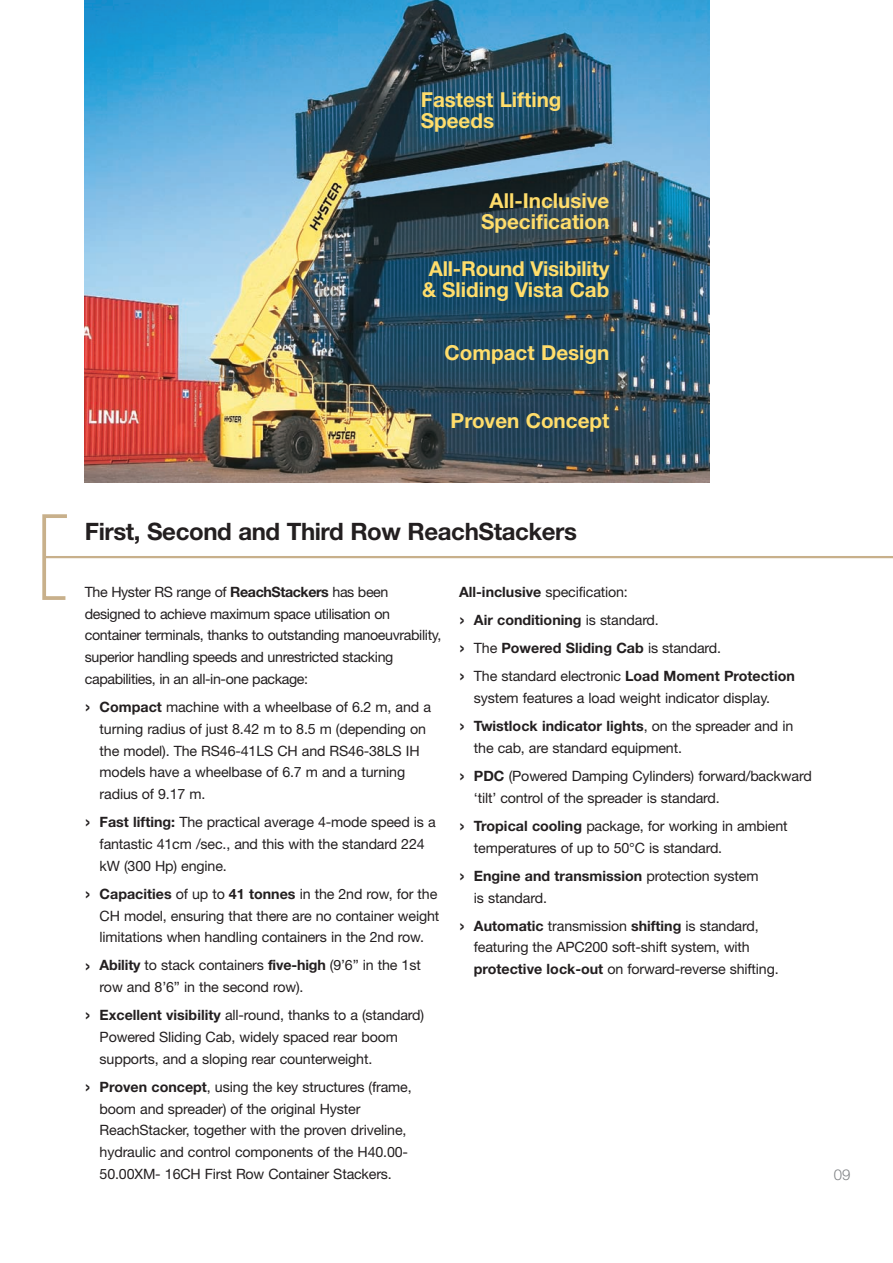
<style>
.page{position:relative;width:893px;height:1263px;background:#fff}
.page>*{position:absolute;margin:0;border:0;box-sizing:border-box;transform-origin:0 0}
.t1{font:700 24px "Helvetica Neue";letter-spacing:-.015em;color:#231f20}
.t2{font:700 20.7px/21px "Helvetica Neue";color:#ffdd6b;text-align:center}
.t3{font:300 15px "Helvetica Neue";color:#808285}
.t4{font:14.25px/21.8px "Helvetica Neue";letter-spacing:-.01em;color:#231f20}
.t5{font:14.25px/21.8px "Helvetica Neue";letter-spacing:-.03em;color:#231f20}
.t6{font:700 14.25px/28.2px "Helvetica Neue";color:#231f20}
.s1{font-weight:700}
.s2{font-size:22.5px}
.s3{font-weight:400}
.s4{font-weight:400;font-size:22.5px}
</style>
<div class="page">
<hr style="left:46px;top:556px;width:847px;height:2px;background:#c8b08b">
<svg style="left:42px;top:514px;width:29px;height:86px"></svg>
<img style="left:85px;top:0;width:624px;height:482px">
<h2 class="t2" style="left:421px;top:91px;width:142px;text-align:left">Fastest Lifting<br>Speeds</h2>
<h2 class="t2" style="left:481px;top:192px;width:130px">All-Inclusive<br>Specification</h2>
<h2 class="t2" style="left:422px;top:260px;width:189px">All-Round Visibility &amp; Sliding Vista Cab</h2>
<h2 class="t2" style="left:445px;top:344px;width:166px">Compact Design</h2>
<h2 class="t2" style="left:451px;top:412px;width:160px">Proven Concept</h2>
<h1 class="t1" style="left:85px;top:523px;width:494px">First, Second and Third Row ReachStackers</h1>
<p class="t5" style="left:85px;top:582px;width:358px">The Hyster RS range of <span class="s1">ReachStackers</span> has been designed to achieve maximum space utilisation on container terminals, thanks to outstanding manoeuvrability, superior handling speeds and unrestricted stacking capabilities, in an all-in-one package:</p>
<p class="t4" style="left:100px;top:698px;width:333px;text-indent:-15px"><span class="s2">›</span> <span class="s1">Compact</span> machine with a wheelbase of 6.2 m, and a turning radius of just 8.42 m to 8.5 m (depending on the model). The RS46-41LS CH and RS46-38LS IH models have a wheelbase of 6.7 m and a turning radius of 9.17 m.</p>
<p class="t4" style="left:100px;top:813px;width:338px;text-indent:-15px"><span class="s2">›</span> <span class="s1">Fast lifting:</span> The practical average 4-mode speed is a fantastic 41cm /sec., and this with the standard 224 kW (300 Hp) engine.</p>
<p class="t4" style="left:100px;top:884px;width:341px;text-indent:-15px"><span class="s2">›</span> <span class="s1">Capacities</span> of up to <span class="s1">41 tonnes</span> in the 2nd row, for the<br>CH model, ensuring that there are no container weight limitations when handling containers in the 2nd row.</p>
<p class="t4" style="left:100px;top:956px;width:323px;text-indent:-15px"><span class="s2">›</span> <span class="s1">Ability</span> to stack containers <span class="s1">five-high</span> (9’6” in the 1st row and 8’6” in the second row).</p>
<p class="t4" style="left:100px;top:1006px;width:326px;text-indent:-15px"><span class="s2">›</span> <span class="s1">Excellent visibility</span> all-round, thanks to a (standard)<br>Powered Sliding Cab, widely spaced rear boom supports, and a sloping rear counterweight.</p>
<p class="t4" style="left:100px;top:1077px;width:314px;text-indent:-15px"><span class="s2">›</span> <span class="s1">Proven concept</span>, using the key structures (frame, boom and spreader) of the original Hyster ReachStacker, together with the proven driveline, hydraulic and control components of the H40.00- 50.00XM- 16CH First Row Container Stackers.</p>
<p class="t6" style="left:459px;top:579px;width:337px">All-inclusive <span class="s3">specification:<br></span><span class="s4">›</span> Air conditioning <span class="s3">is standard.<br></span><span class="s4">›</span> <span class="s3">The</span> Powered Sliding Cab <span class="s3">is standard.<br></span><span class="s4">›</span> <span class="s3">The standard electronic</span> Load Moment Protection</p>
<p class="t4" style="left:459px;top:685px;width:336px;line-height:28.2px;text-align:center">system features a load weight indicator display.<br><span class="s2">›</span> <span class="s1">Twistlock indicator lights</span>, on the spreader and in</p>
<p class="t4" style="left:459px;top:735px;width:354px;line-height:28.2px;text-indent:15px">the cab, are standard equipment.<br><span class="s2">›</span> <span class="s1">PDC</span> (Powered Damping Cylinders) forward/backward</p>
<p class="t4" style="left:459px;top:785px;width:330px;line-height:28.2px;text-indent:15px">‘tilt’ control of the spreader is standard.<br><span class="s2">›</span> <span class="s1">Tropical cooling</span> package, for working in ambient</p>
<p class="t4" style="left:459px;top:835px;width:301px;line-height:28.2px;text-indent:15px">temperatures of up to 50°C is standard.<br><span class="s2">›</span> <span class="s1">Engine and transmission</span> protection system</p>
<p class="t4" style="left:459px;top:885px;width:301px;line-height:28.2px;text-indent:15px">is standard.<br><span class="s2">›</span> <span class="s1">Automatic</span> transmission <span class="s1">shifting</span> is standard,</p>
<p class="t4" style="left:474px;top:938px;width:306px">featuring the APC200 soft-shift system, with <span class="s1">protective lock-out</span> on forward-reverse shifting.</p>
<p class="t3" style="left:834px;top:1169px;width:18px">09</p>
</div>
